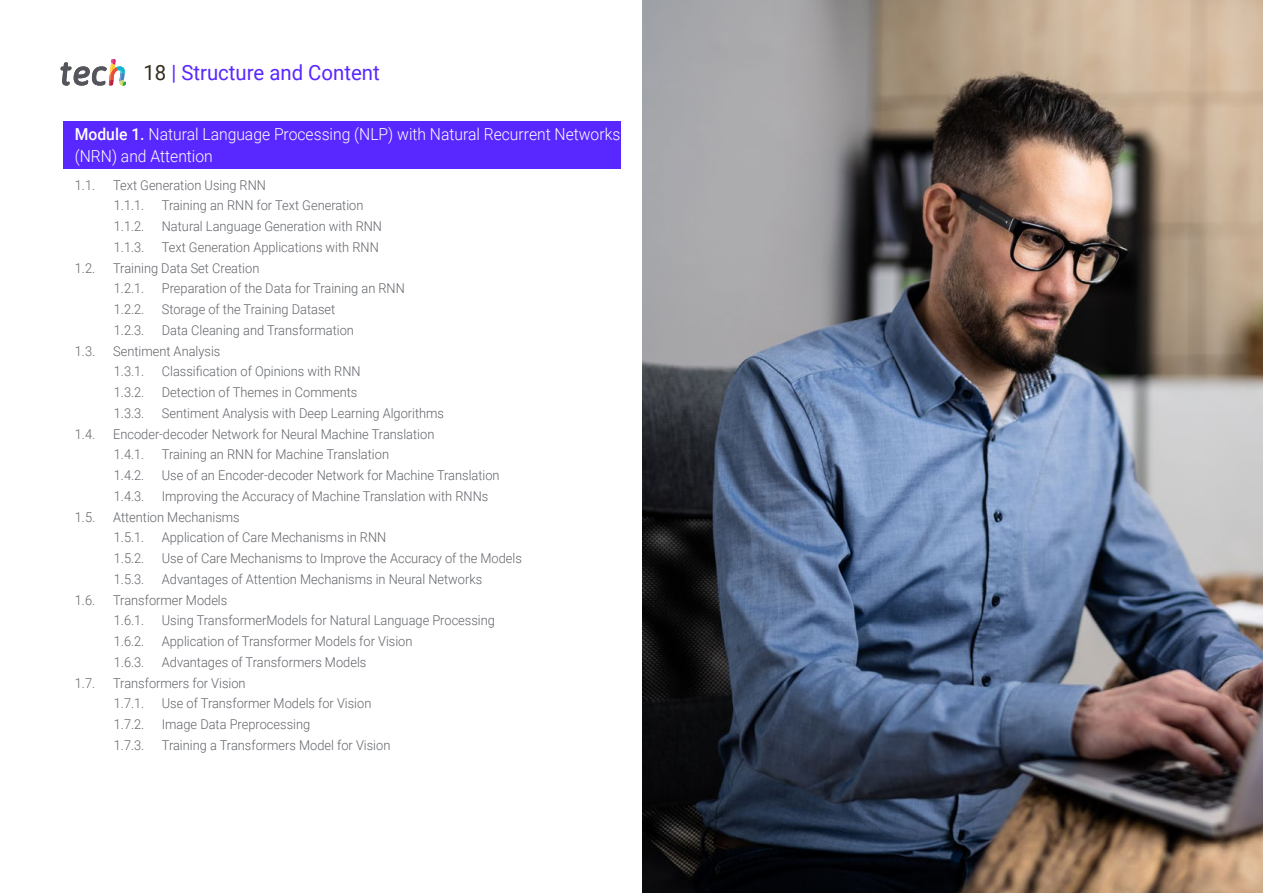
<style>
.page{position:relative;width:1263px;height:893px;background:#fff}
.page>*{position:absolute;margin:0;border:0;box-sizing:border-box;transform-origin:0 0}
.t1{font:21px "Roboto";color:#5927ff}
.t2{font:300 16.5px/22.5px "Roboto";color:#fff;scale:.95 1}
.t3{font:300 13.5px/20.7px "Roboto";color:#61646a;scale:.95 1}
.s1{color:#312e20}
.s2{font-weight:500}
</style>
<div class="page">
<img style="left:642px;top:0;width:621px;height:893px">
<div style="left:64px;top:121px;width:557px;height:48px;background:#5927ff"></div>
<svg style="left:61px;top:59px;width:65px;height:27px"></svg>
<h1 class="t1" style="left:144px;top:57px;width:238px"><span class="s1">18</span> | Structure and Content</h1>
<p class="t2" style="left:75px;top:122px;width:576px"><span class="s2">Module 1.</span> Natural Language Processing (NLP) with Natural Recurrent Networks (NRN) and Attention</p>
<p class="t3" style="left:75px;top:174px;width:23px">1.1.</p>
<p class="t3" style="left:113px;top:174px;width:162px">Text Generation Using RNN<br>1.1.1.</p>
<p class="t3" style="left:162px;top:195px;width:214px">Training an RNN for Text Generation</p>
<p class="t3" style="left:114px;top:215px;width:34px">1.1.2.</p>
<p class="t3" style="left:162px;top:215px;width:233px">Natural Language Generation with RNN</p>
<p class="t3" style="left:114px;top:236px;width:34px">1.1.3.</p>
<p class="t3" style="left:162px;top:236px;width:230px">Text Generation Applications with RNN</p>
<p class="t3" style="left:75px;top:257px;width:23px">1.2.</p>
<p class="t3" style="left:113px;top:257px;width:155px">Training Data Set Creation<br>1.2.1.</p>
<p class="t3" style="left:162px;top:278px;width:257px">Preparation of the Data for Training an RNN</p>
<p class="t3" style="left:114px;top:298px;width:34px">1.2.2.</p>
<p class="t3" style="left:162px;top:298px;width:184px">Storage of the Training Dataset</p>
<p class="t3" style="left:114px;top:319px;width:34px">1.2.3.</p>
<p class="t3" style="left:162px;top:319px;width:204px">Data Cleaning and Transformation</p>
<p class="t3" style="left:75px;top:340px;width:23px">1.3.</p>
<p class="t3" style="left:113px;top:340px;width:114px">Sentiment Analysis<br>1.3.1.</p>
<p class="t3" style="left:162px;top:361px;width:211px">Classification of Opinions with RNN</p>
<p class="t3" style="left:114px;top:381px;width:34px">1.3.2.</p>
<p class="t3" style="left:162px;top:381px;width:207px">Detection of Themes in Comments</p>
<p class="t3" style="left:114px;top:402px;width:34px">1.3.3.</p>
<p class="t3" style="left:162px;top:402px;width:299px">Sentiment Analysis with Deep Learning Algorithms</p>
<p class="t3" style="left:75px;top:423px;width:23px">1.4.</p>
<p class="t3" style="left:113px;top:423px;width:340px">Encoder-decoder Network for Neural Machine Translation<br>1.4.1.</p>
<p class="t3" style="left:162px;top:444px;width:241px">Training an RNN for Machine Translation</p>
<p class="t3" style="left:114px;top:464px;width:34px">1.4.2.</p>
<p class="t3" style="left:162px;top:464px;width:357px">Use of an Encoder-decoder Network for Machine Translation</p>
<p class="t3" style="left:114px;top:485px;width:34px">1.4.3.</p>
<p class="t3" style="left:162px;top:485px;width:345px">Improving the Accuracy of Machine Translation with RNNs</p>
<p class="t3" style="left:75px;top:506px;width:23px">1.5.</p>
<p class="t3" style="left:113px;top:506px;width:135px">Attention Mechanisms<br>1.5.1.</p>
<p class="t3" style="left:162px;top:527px;width:238px">Application of Care Mechanisms in RNN</p>
<p class="t3" style="left:114px;top:547px;width:34px">1.5.2.</p>
<p class="t3" style="left:162px;top:547px;width:380px">Use of Care Mechanisms to Improve the Accuracy of the Models</p>
<p class="t3" style="left:114px;top:568px;width:34px">1.5.3.</p>
<p class="t3" style="left:162px;top:568px;width:339px">Advantages of Attention Mechanisms in Neural Networks</p>
<p class="t3" style="left:75px;top:589px;width:23px">1.6.</p>
<p class="t3" style="left:113px;top:589px;width:122px">Transformer Models<br>1.6.1.</p>
<p class="t3" style="left:162px;top:610px;width:352px">Using TransformerModels for Natural Language Processing</p>
<p class="t3" style="left:114px;top:630px;width:34px">1.6.2.</p>
<p class="t3" style="left:162px;top:630px;width:265px">Application of Transformer Models for Vision</p>
<p class="t3" style="left:114px;top:651px;width:34px">1.6.3.</p>
<p class="t3" style="left:162px;top:651px;width:217px">Advantages of Transformers Models</p>
<p class="t3" style="left:75px;top:672px;width:23px">1.7.</p>
<p class="t3" style="left:113px;top:672px;width:141px">Transformers for Vision<br>1.7.1.</p>
<p class="t3" style="left:162px;top:693px;width:222px">Use of Transformer Models for Vision</p>
<p class="t3" style="left:114px;top:713px;width:34px">1.7.2.</p>
<p class="t3" style="left:162px;top:713px;width:158px">Image Data Preprocessing</p>
<p class="t3" style="left:114px;top:734px;width:34px">1.7.3.</p>
<p class="t3" style="left:162px;top:734px;width:242px">Training a Transformers Model for Vision</p>
</div>
